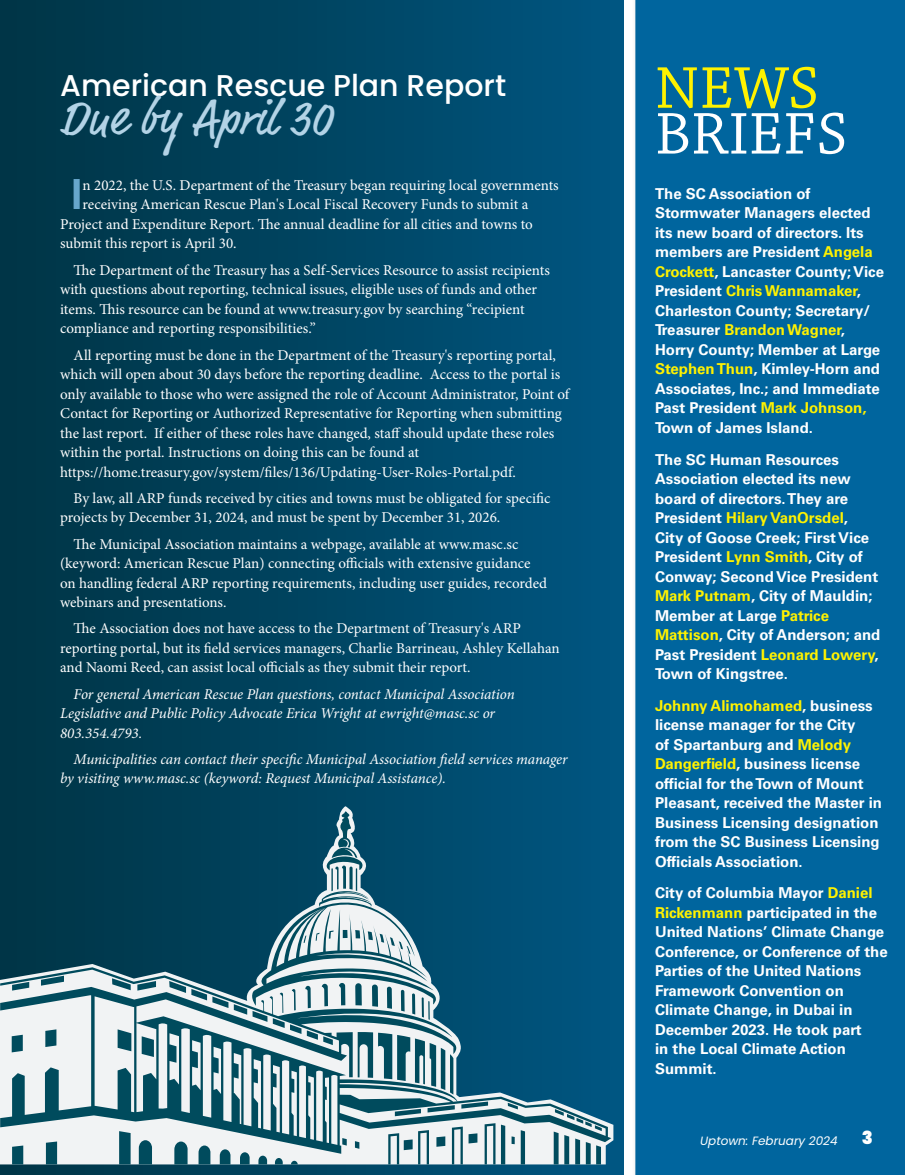
<style>
.page{position:relative;width:905px;height:1175px;background:#fff}
.page>*{position:absolute;margin:0;border:0;box-sizing:border-box;transform-origin:0 0}
.t1{font:62.1px "Chaparral Pro";color:#fff}
.t2{font:62.1px "Chaparral Pro";color:#fff200}
.t3{font:49.65px "Market Pro";color:#b3d3e6}
.t4{font:600 42.9px "Poppins";color:#67a7cc}
.t5{font:500 30px "Poppins";color:#fff}
.t6{font:900 18px "Poppins";color:#fff}
.t7{font:15px/19.5px "Minion Pro";color:#fff}
.t8{font:700 15px/19.5px "Univers LT Std";color:#fff}
.t9{font:italic 15px/19.5px "Minion Pro";letter-spacing:-.005em;color:#fff}
.t10{font:italic 12px "Poppins";color:#fff}
.s1{color:#fff200}
</style>
<div class="page">
<div style="left:0;top:0;width:623px;height:1174px;background:linear-gradient(to right,#003444,#005681)"></div>
<svg style="left:0;top:809px;width:611px;height:355px"></svg>
<div style="left:635px;top:0;width:269px;height:1174px;background:#00659e"></div>
<h3 class="t5" style="left:60px;top:68px;width:447px">American Rescue Plan Report</h3>
<h2 class="t3" style="left:60px;top:84px;width:274px">Due by April 30</h2>
<h3 class="t4" style="left:71px;top:169px;width:13px">I</h3>
<p class="t7" style="left:83px;top:175px;width:477px">n 2022, the U.S. Department of the Treasury began requiring local governments</p>
<p class="t7" style="left:83px;top:195px;width:447px">receiving American Rescue Plan's Local Fiscal Recovery Funds to submit a</p>
<p class="t7" style="left:60px;top:214px;width:474px">Project and Expenditure Report. The annual deadline for all cities and towns to</p>
<p class="t7" style="left:60px;top:234px;width:178px">submit this report is April 30.</p>
<p class="t7" style="left:60px;top:260px;width:491px;text-indent:14px">The Department of the Treasury has a Self-Services Resource to assist recipients with questions about reporting, technical issues, eligible uses of funds and other items. This resource can be found at www.treasury.gov by searching “recipient compliance and reporting responsibilities.”</p>
<p class="t7" style="left:60px;top:345px;width:510px;text-indent:14px">All reporting must be done in the Department of the Treasury's reporting portal, which will open about 30 days before the reporting deadline. Access to the portal is only available to those who were assigned the role of Account Administrator, Point of Contact for Reporting or Authorized Representative for Reporting when submitting the last report. If either of these roles have changed, staff should update these roles within the portal. Instructions on doing this can be found at https://home.treasury.gov/system/files/136/Updating-User-Roles-Portal.pdf.</p>
<p class="t7" style="left:60px;top:488px;width:492px;text-indent:14px">By law, all ARP funds received by cities and towns must be obligated for specific projects by December 31, 2024, and must be spent by December 31, 2026.</p>
<p class="t7" style="left:60px;top:534px;width:488px;text-indent:14px">The Municipal Association maintains a webpage, available at www.masc.sc (keyword: American Rescue Plan) connecting officials with extensive guidance on handling federal ARP reporting requirements, including user guides, recorded webinars and presentations.</p>
<p class="t7" style="left:60px;top:619px;width:501px;text-indent:14px">The Association does not have access to the Department of Treasury's ARP reporting portal, but its field services managers, Charlie Barrineau, Ashley Kellahan and Naomi Reed, can assist local officials as they submit their report.</p>
<p class="t9" style="left:60px;top:684px;width:456px;text-indent:14px">For general American Rescue Plan questions, contact Municipal Association<br>Legislative and Public Policy Advocate Erica Wright at ewright@masc.sc or<br>803.354.4793.</p>
<p class="t9" style="left:60px;top:749px;width:509px;text-indent:14px">Municipalities can contact their specific Municipal Association field services manager by visiting www.masc.sc (keyword: Request Municipal Assistance).</p>
<h1 class="t2" style="left:655px;top:54px;width:166px">NEWS</h1>
<h1 class="t1" style="left:655px;top:99px;width:194px">BRIEFS</h1>
<p class="t8" style="left:655px;top:184px;width:230px">The SC Association of<br>Stormwater Managers elected its new board of directors. Its members are President <span class="s1">Angela<br>Crockett</span>, Lancaster County; Vice<br>President <span class="s1">Chris Wannamaker</span>,<br>Charleston County; Secretary/<br>Treasurer <span class="s1">Brandon Wagner</span>,<br>Horry County; Member at Large<br><span class="s1">Stephen Thun</span>, Kimley-Horn and<br>Associates, Inc.; and Immediate<br>Past President <span class="s1">Mark Johnson,<br></span>Town of James Island.</p>
<p class="t8" style="left:655px;top:449px;width:227px">The SC Human Resources<br>Association elected its new board of directors. They are<br>President <span class="s1">Hilary VanOrsdel</span>,<br>City of Goose Creek; First Vice<br>President <span class="s1">Lynn Smith</span>, City of<br>Conway; Second Vice President<br><span class="s1">Mark Putnam</span>, City of Mauldin;<br>Member at Large <span class="s1">Patrice<br>Mattison</span>, City of Anderson; and<br>Past President <span class="s1">Leonard Lowery</span>,<br>Town of Kingstree.</p>
<p class="t8" style="left:655px;top:695px;width:228px"><span class="s1">Johnny Alimohamed</span>, business license manager for the City<br>of Spartanburg and <span class="s1">Melody<br>Dangerfield</span>, business license official for the Town of Mount<br>Pleasant, received the Master in<br>Business Licensing designation from the SC Business Licensing<br>Officials Association.</p>
<p class="t8" style="left:655px;top:883px;width:234px">City of Columbia Mayor <span class="s1">Daniel<br>Rickenmann</span> participated in the<br>United Nations’ Climate Change<br>Conference, or Conference of the<br>Parties of the United Nations<br>Framework Convention on<br>Climate Change, in Dubai in<br>December 2023. He took part<br>in the Local Climate Action<br>Summit.</p>
<p class="t10" style="left:700px;top:1133px;width:139px">Uptown: February 2024</p>
<p class="t6" style="left:861px;top:1126px;width:13px">3</p>
</div>
